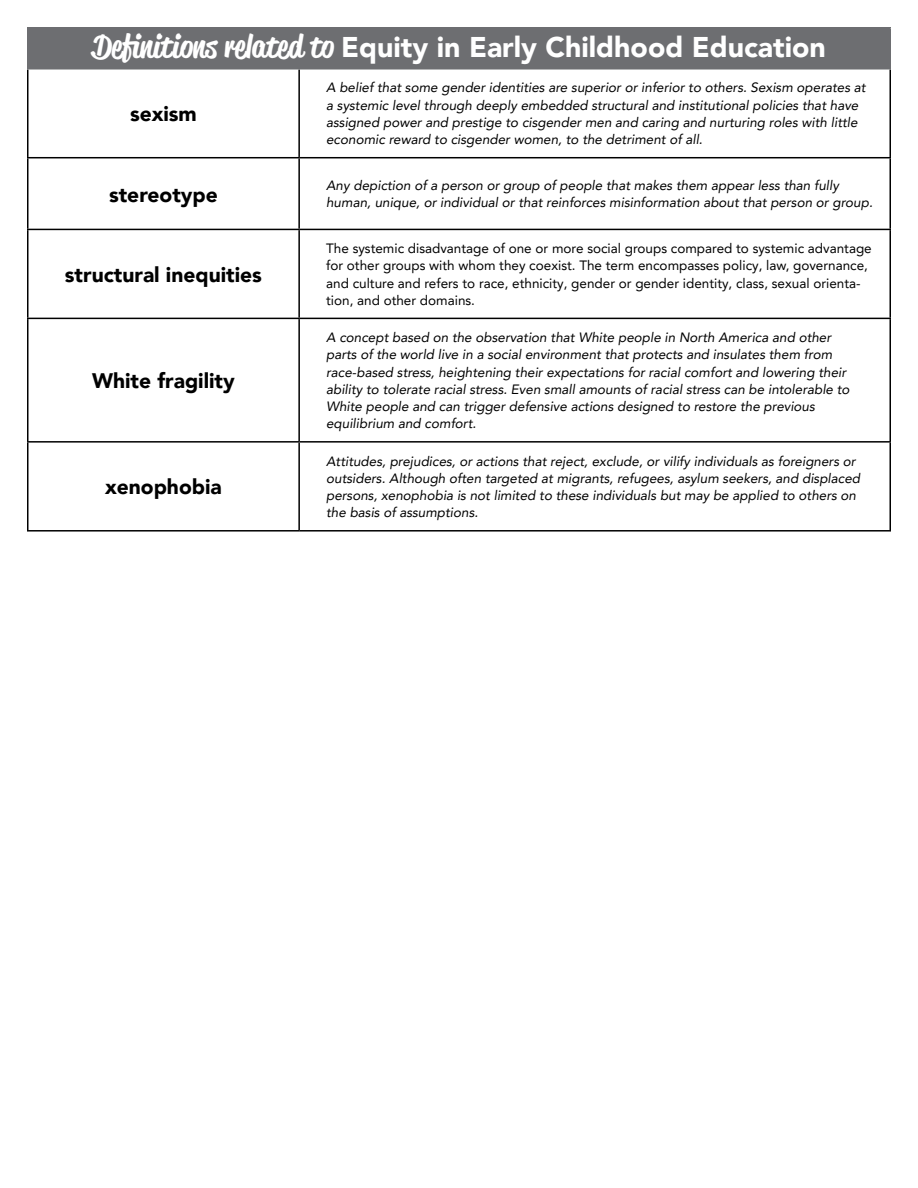
<style>
.page{position:relative;width:918px;height:1188px;background:#fff}
.page>*{position:absolute;margin:0;border:0;box-sizing:border-box;transform-origin:0 0}
.t1{font:900 28.5px "Avenir LT Pro";color:#fff}
.t2{font:900 21px "Avenir LT Pro";color:#000}
.t3{font:italic 13.5px/17.2px "Avenir LT Pro";color:#000}
.t4{font:13.5px/17.2px "Avenir LT Pro";color:#000}
.s1{font-family:"Reklame Script";font-weight:500;font-size:31.5px}
</style>
<div class="page">
<div style="left:28px;top:28px;width:862px;height:41px;background:#6d6e71"></div>
<hr style="left:27px;top:70px;width:1px;height:87px;background:#000">
<hr style="left:298px;top:70px;width:2px;height:87px;background:#000">
<hr style="left:890px;top:70px;width:1px;height:87px;background:#000">
<hr style="left:27px;top:157px;width:272px;height:1px;background:#000">
<hr style="left:27px;top:158px;width:1px;height:71px;background:#000">
<hr style="left:299px;top:157px;width:592px;height:1px;background:#000">
<hr style="left:298px;top:158px;width:2px;height:71px;background:#000">
<hr style="left:890px;top:158px;width:1px;height:71px;background:#000">
<hr style="left:27px;top:229px;width:272px;height:1px;background:#000">
<hr style="left:27px;top:230px;width:1px;height:88px;background:#000">
<hr style="left:299px;top:229px;width:592px;height:1px;background:#000">
<hr style="left:298px;top:230px;width:2px;height:88px;background:#000">
<hr style="left:890px;top:230px;width:1px;height:88px;background:#000">
<hr style="left:27px;top:318px;width:272px;height:1px;background:#000">
<hr style="left:27px;top:319px;width:1px;height:122px;background:#000">
<hr style="left:299px;top:318px;width:592px;height:1px;background:#000">
<hr style="left:298px;top:319px;width:2px;height:122px;background:#000">
<hr style="left:890px;top:319px;width:1px;height:122px;background:#000">
<hr style="left:27px;top:441px;width:272px;height:2px;background:#000">
<hr style="left:27px;top:443px;width:1px;height:87px;background:#000">
<hr style="left:299px;top:441px;width:592px;height:2px;background:#000">
<hr style="left:298px;top:443px;width:2px;height:87px;background:#000">
<hr style="left:890px;top:443px;width:1px;height:87px;background:#000">
<hr style="left:27px;top:530px;width:272px;height:2px;background:#000">
<hr style="left:299px;top:530px;width:592px;height:2px;background:#000">
<hr style="left:27px;top:27px;width:272px;height:1px;background:#6d6e71">
<hr style="left:27px;top:29px;width:1px;height:39px;background:#6d6e71">
<hr style="left:299px;top:27px;width:592px;height:1px;background:#6d6e71">
<hr style="left:890px;top:29px;width:1px;height:39px;background:#6d6e71">
<hr style="left:27px;top:68px;width:272px;height:2px;background:#6d6e71">
<hr style="left:299px;top:68px;width:592px;height:2px;background:#6d6e71">
<h1 class="t1" style="left:92px;top:30px;width:735px"><span class="s1">Definitions related to</span> Equity in Early Childhood Education</h1>
<h2 class="t2" style="left:130px;top:101px;width:68px">sexism</h2>
<p class="t3" style="left:326px;top:79px;width:541px">A belief that some gender identities are superior or inferior to others. Sexism operates at a systemic level through deeply embedded structural and institutional policies that have assigned power and prestige to cisgender men and caring and nurturing roles with little economic reward to cisgender women, to the detriment of all.</p>
<h2 class="t2" style="left:109px;top:181px;width:110px">stereotype</h2>
<p class="t3" style="left:326px;top:177px;width:548px">Any depiction of a person or group of people that makes them appear less than fully human, unique, or individual or that reinforces misinformation about that person or group.</p>
<h2 class="t2" style="left:65px;top:262px;width:199px">structural inequities</h2>
<h2 class="t2" style="left:92px;top:368px;width:144px">White fragility</h2>
<h2 class="t2" style="left:105px;top:474px;width:118px">xenophobia</h2>
<p class="t4" style="left:326px;top:240px;width:547px">The systemic disadvantage of one or more social groups compared to systemic advantage for other groups with whom they coexist. The term encompasses policy, law, governance, and culture and refers to race, ethnicity, gender or gender identity, class, sexual orienta&shy;tion, and other domains.</p>
<p class="t3" style="left:326px;top:329px;width:525px">A concept based on the observation that White people in North America and other parts of the world live in a social environment that protects and insulates them from race-based stress, heightening their expectations for racial comfort and lowering their ability to tolerate racial stress. Even small amounts of racial stress can be intolerable to White people and can trigger defensive actions designed to restore the previous equilibrium and comfort.</p>
<p class="t3" style="left:326px;top:452px;width:536px">Attitudes, prejudices, or actions that reject, exclude, or vilify individuals as foreigners or outsiders. Although often targeted at migrants, refugees, asylum seekers, and displaced persons, xenophobia is not limited to these individuals but may be applied to others on the basis of assumptions.</p>
</div>
